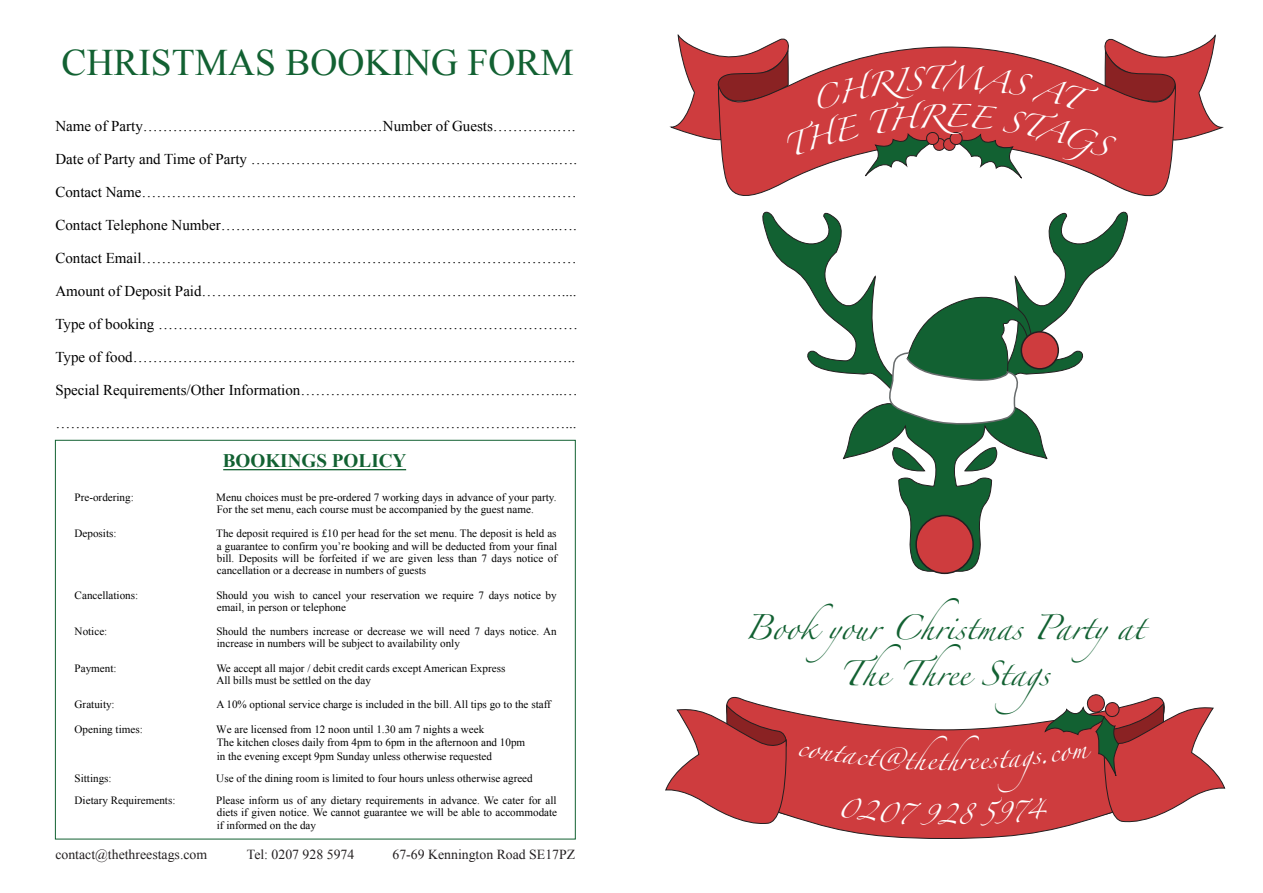
<style>
.page{position:relative;width:1263px;height:893px;background:#fff}
.page>*{position:absolute;margin:0;border:0;box-sizing:border-box;transform-origin:0 0}
.t1{font:37.5px "Times New Roman";color:#126132}
.t2{font:22.35px/46.3px "Zapfino";color:#126132}
.t3{font:700 19.2px "Times New Roman";color:#126132}
.t4{font:18.6px "Zapfino";color:#fff}
.t5{font:15px "Times New Roman";color:#000001}
.t6{font:13.8px "Times New Roman";color:#231f20}
.t7{font:11.1px/12.1px "Times New Roman";color:#000001}
</style>
<div class="page">
<svg style="left:725px;top:180px;width:443px;height:17px"></svg>
<svg style="left:762px;top:211px;width:366px;height:361px"></svg>
<svg style="left:964px;top:445px;width:33px;height:28px"></svg>
<div style="left:916px;top:516px;width:57px;height:57px;background:#ce3c3e;border-radius:50%"></div>
<div style="left:915px;top:515px;width:59px;height:59px;border:2px solid #231f20;border-radius:50%"></div>
<svg style="left:887px;top:289px;width:145px;height:140px"></svg>
<div style="left:1021px;top:332px;width:37px;height:37px;background:#ce3c3e;border-radius:50%"></div>
<div style="left:1020px;top:331px;width:39px;height:39px;border:2px solid #231f20;border-radius:50%"></div>
<hr style="left:223px;top:469px;width:183px;height:1px;background:#126132">
<svg style="left:670px;top:34px;width:553px;height:146px"></svg>
<svg style="left:665px;top:694px;width:560px;height:145px"></svg>
<h1 class="t1" style="left:61px;top:38px;width:514px">CHRISTMAS BOOKING FORM</h1>
<h3 class="t5" style="left:55px;top:116px;width:521px">Name of Party…………………………………………Number of Guests………….….</h3>
<h3 class="t5" style="left:55px;top:149px;width:523px">Date of Party and Time of Party ……………………………………………………..….</h3>
<h3 class="t5" style="left:55px;top:182px;width:523px">Contact Name……………………………………………………………………………</h3>
<h3 class="t5" style="left:55px;top:215px;width:523px">Contact Telephone Number…………………………………………………………..….</h3>
<h3 class="t5" style="left:55px;top:248px;width:523px">Contact Email……………………………………………………………………………</h3>
<h3 class="t5" style="left:55px;top:281px;width:523px">Amount of Deposit Paid………………………………………………………………....</h3>
<h3 class="t5" style="left:55px;top:314px;width:524px">Type of booking …………………………………………………………………………</h3>
<h3 class="t5" style="left:55px;top:347px;width:521px">Type of food……………………………………………………………………………..</h3>
<h3 class="t5" style="left:55px;top:380px;width:524px">Special Requirements/Other Information……………………………………………..…</h3>
<h3 class="t5" style="left:55px;top:413px;width:523px">…………………………………………………………………………………………...</h3>
<h3 class="t3" style="left:223px;top:447px;width:185px">BOOKINGS POLICY</h3>
<p class="t7" style="left:75px;top:491px;width:61px">Pre-ordering:</p>
<p class="t7" style="left:216px;top:491px;width:342px">Menu choices must be pre-ordered 7 working days in advance of your party.<br>For the set menu, each course must be accompanied by the guest name.</p>
<p class="t7" style="left:75px;top:527px;width:43px">Deposits:</p>
<p class="t7" style="left:216px;top:527px;width:342px;text-align:justify">The deposit required is £10 per head for the set menu. The deposit is held as a guarantee to confirm you’re booking and will be deducted from your final bill. Deposits will be forfeited if we are given less than 7 days notice of cancellation or a decrease in numbers of guests</p>
<p class="t7" style="left:75px;top:589px;width:65px">Cancellations:</p>
<p class="t7" style="left:216px;top:589px;width:342px">Should you wish to cancel your reservation we require 7 days notice by email, in person or telephone</p>
<p class="t7" style="left:75px;top:625px;width:34px">Notice:</p>
<p class="t7" style="left:216px;top:625px;width:342px">Should the numbers increase or decrease we will need 7 days notice. An increase in numbers will be subject to availability only</p>
<p class="t7" style="left:75px;top:662px;width:43px">Payment:</p>
<p class="t7" style="left:216px;top:662px;width:290px">We accept all major / debit credit cards except American Express<br>A ms l l i bl l yadeh tnode l t t esebt su</p>
<p class="t7" style="left:75px;top:698px;width:42px">Gratuity:</p>
<p class="t7" style="left:216px;top:698px;width:336px">A 10% optional service charge is included in the bill. All tips go to the staff</p>
<p class="t7" style="left:75px;top:723px;width:70px">Opening times:</p>
<p class="t7" style="left:216px;top:722px;width:310px;line-height:13.4px">We are licensed from 12 noon until 1.30 am 7 nights a week<br>The kitchen closes daily from 4pm to 6pm in the afternoon and 10pm in the evening except 9pm Sunday unless otherwise requested</p>
<p class="t7" style="left:75px;top:772px;width:39px">Sittings:</p>
<p class="t7" style="left:216px;top:772px;width:318px">Use of the dining room is limited to four hours unless otherwise agreed</p>
<p class="t7" style="left:75px;top:794px;width:102px">Dietary Requirements:</p>
<p class="t7" style="left:216px;top:794px;width:342px;text-align:justify">Please inform us of any dietary requirements in advance. We cater for all diets if given notice. We cannot guarantee we will be able to accommodate if informed on the day</p>
<p class="t6" style="left:55px;top:845px;width:153px">contact@thethreestags.com</p>
<p class="t6" style="left:247px;top:845px;width:109px">Tel: 0207 928 5974</p>
<p class="t6" style="left:392px;top:845px;width:184px">67-69 Kennington Road SE17PZ</p>
<h2 class="t2" style="left:839px;top:608px;width:306px;text-indent:-95px">Bookyour Christmas Partyat<br>The Thr e e S t ags</h2>
<h3 class="t4" style="left:937px;top:752px;width:11px">t</h3>
<h3 class="t4" style="left:938px;top:807px;width:21px">2</h3>
</div>
